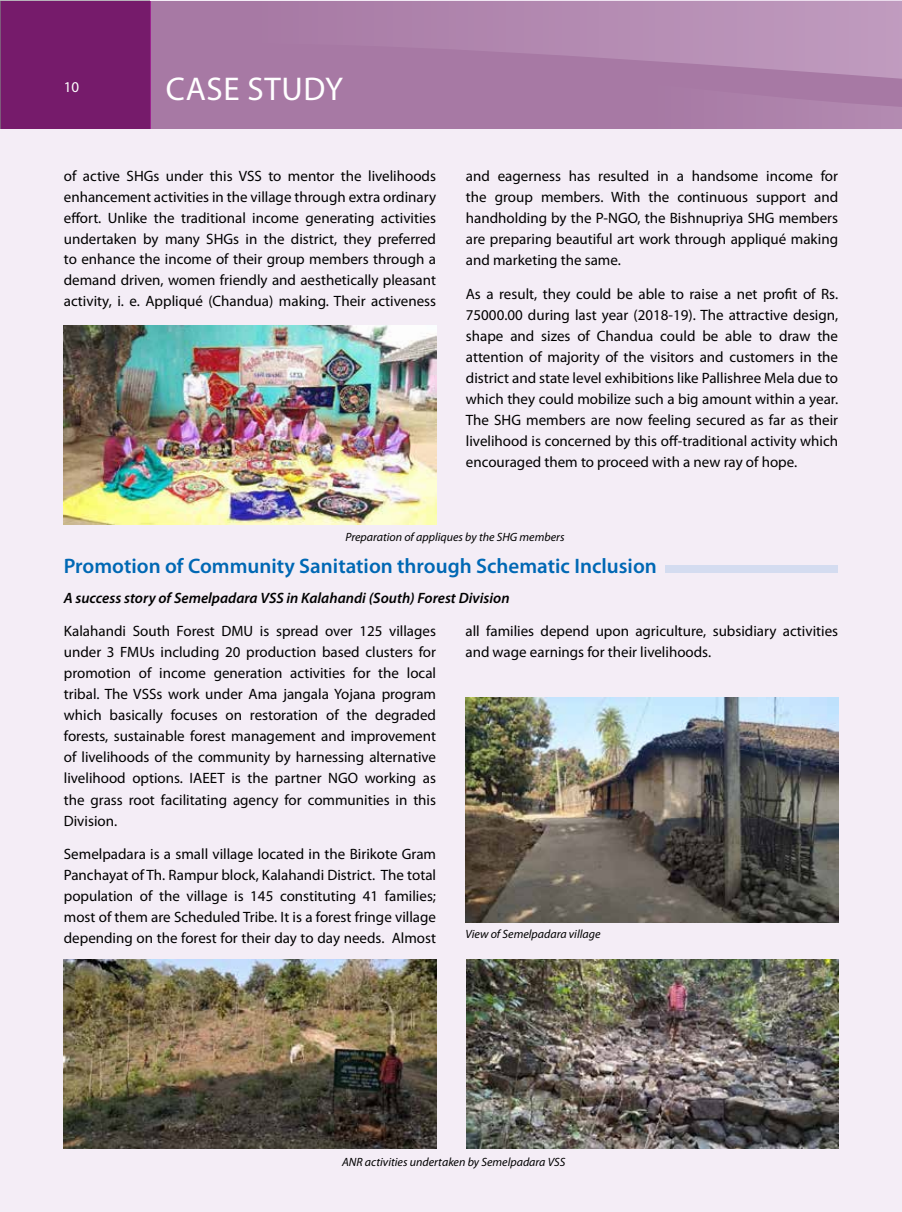
<style>
.page{position:relative;width:902px;height:1212px;background:#fff}
.page>*{position:absolute;margin:0;border:0;box-sizing:border-box;transform-origin:0 0}
.t1{font:33px "Myriad Pro";letter-spacing:.02em;color:#fff}
.t2{font:600 21px "Myriad Pro";color:#0068b4}
.t3{font:15px/21px "Myriad Pro";color:#000;text-align:justify}
.t4{font:italic 600 15px "Myriad Pro";color:#000}
.t5{font:15px "Myriad Pro";color:#fff}
.t6{font:italic 12px "Myriad Pro";color:#000}
</style>
<div class="page">
<div style="left:0;top:0;width:901px;height:1212px;background:#f4edf6"></div>
<svg style="left:151px;top:0;width:750px;height:2px"></svg>
<svg style="left:134px;top:2px;width:767px;height:127px;fill:#a779a4"></svg>
<div style="left:0;top:0;width:150px;height:128px;background:#761b6b"></div>
<img style="left:465px;top:697px;width:373px;height:226px">
<img style="left:64px;top:960px;width:372px;height:188px">
<img style="left:466px;top:960px;width:372px;height:188px">
<div style="left:665px;top:565px;width:173px;height:8px;background:#d4dcf0"></div>
<img style="left:63px;top:325px;width:373px;height:199px">
<p class="t5" style="left:64px;top:78px;width:17px">10</p>
<h1 class="t1" style="left:166px;top:69px;width:179px">CASE STUDY</h1>
<p class="t3" style="left:64px;top:166px;width:374px">of active SHGs under this VSS to mentor the livelihoods enhancement activities in the village through extra ordinary effort. Unlike the traditional income generating activities undertaken by many SHGs in the district, they preferred</p>
<p class="t3" style="left:64px;top:248px;width:374px">to enhance the income of their group members through a demand driven, women friendly and aesthetically pleasant activity, i. e. Appliqué (Chandua) making. Their activeness</p>
<p class="t3" style="left:466px;top:166px;width:374px">and eagerness has resulted in a handsome income for the group members. With the continuous support and handholding by the P-NGO, the Bishnupriya SHG members are preparing beautiful art work through appliqué making and marketing the same.</p>
<p class="t3" style="left:466px;top:283px;width:374px">As a result, they could be able to raise a net profit of Rs.<br>75000.00 during last year (2018-19). The attractive design, shape and sizes of Chandua could be able to draw the attention of majority of the visitors and customers in the district and state level exhibitions like Pallishree Mela due to which they could mobilize such a big amount within a year.<br>The SHG members are now feeling secured as far as their livelihood is concerned by this off-traditional activity which encouraged them to proceed with a new ray of hope.</p>
<p class="t6" style="left:345px;top:530px;width:221px">Preparation of appliques by the SHG members</p>
<h2 class="t2" style="left:64px;top:553px;width:594px">Promotion of Community Sanitation through Schematic Inclusion</h2>
<p class="t4" style="left:64px;top:588px;width:447px">A success story of Semelpadara VSS in Kalahandi (South) Forest Division</p>
<p class="t3" style="left:64px;top:621px;width:374px">Kalahandi South Forest DMU is spread over 125 villages under 3 FMUs including 20 production based clusters for promotion of income generation activities for the local tribal. The VSSs work under Ama jangala Yojana program which basically focuses on restoration of the degraded forests, sustainable forest management and improvement of livelihoods of the community by harnessing alternative livelihood options. IAEET is the partner NGO working as the grass root facilitating agency for communities in this Division.</p>
<p class="t3" style="left:64px;top:843px;width:374px">Semelpadara is a small village located in the Birikote Gram Panchayat of Th. Rampur block, Kalahandi District. The total population of the village is 145 constituting 41 families; most of them are Scheduled Tribe. It is a forest fringe village depending on the forest for their day to day needs. Almost</p>
<p class="t3" style="left:465px;top:621px;width:374px">all families depend upon agriculture, subsidiary activities and wage earnings for their livelihoods.</p>
<p class="t6" style="left:465px;top:926px;width:136px">View of Semelpadara village</p>
<p class="t6" style="left:342px;top:1154px;width:225px">ANR activities undertaken by Semelpadara VSS</p>
</div>
